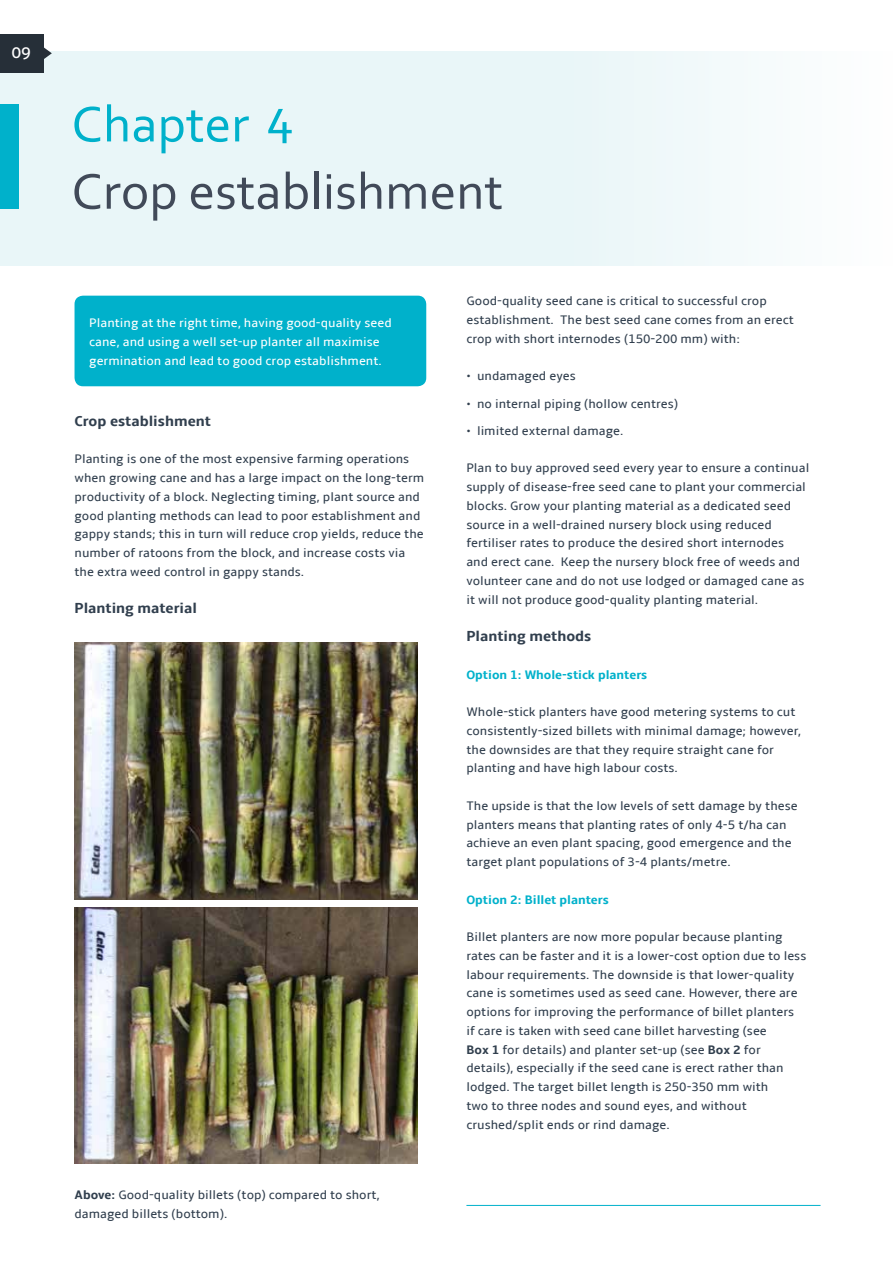
<style>
.page{position:relative;width:893px;height:1263px;background:#fff}
.page>*{position:absolute;margin:0;border:0;box-sizing:border-box;transform-origin:0 0}
.t1{font:52.5px "Corbel";color:#414a59}
.t2{font:52.5px "Corbel";color:#00b1cb}
.t3{font:16.5px "Aller";color:#fff}
.t4{font:700 15px "Amble";color:#313f4e}
.t5{font:12.75px/18.8px "Amble";color:#313f4e}
.t6{font:12.75px/18.8px "Amble";color:#fff}
.t7{font:700 12.75px "Amble";color:#00b1cb}
.s1{font-weight:700}
</style>
<div class="page">
<div style="left:0;top:51px;width:893px;height:215px;background:linear-gradient(to right,#e4f4f7,#f6fbfc)"></div>
<div style="left:0;top:104px;width:19px;height:105px;background:#00b1cb"></div>
<div style="left:75px;top:296px;width:351px;height:90px;background:#00b1cb;border-radius:9px"></div>
<img style="left:75px;top:642px;width:343px;height:257px">
<img style="left:75px;top:907px;width:343px;height:256px">
<svg style="left:44px;top:47px;width:8px;height:14px"></svg>
<div style="left:0;top:34px;width:44px;height:39px;background:#262f38"></div>
<hr style="left:466px;top:1205px;width:354px;height:1px;background:#00b1cb">
<p class="t3" style="left:11px;top:42px;width:21px">09</p>
<h1 class="t2" style="left:71px;top:91px;width:179px">Chapter</h1>
<h1 class="t1" style="left:71px;top:159px;width:433px">Crop establishment</h1>
<h1 class="t2" style="left:266px;top:83px;width:29px">4</h1>
<p class="t6" style="left:89px;top:314px;width:304px">Planting at the right time, having good-quality seed cane, and using a well set-up planter all maximise germination and lead to good crop establishment.</p>
<p class="t4" style="left:75px;top:412px;width:138px">Crop establishment</p>
<p class="t5" style="left:75px;top:450px;width:351px">Planting is one of the most expensive farming operations when growing cane and has a large impact on the long-term productivity of a block. Neglecting timing, plant source and good planting methods can lead to poor establishment and gappy stands; this in turn will reduce crop yields, reduce the number of ratoons from the block, and increase costs via the extra weed control in gappy stands.</p>
<p class="t4" style="left:75px;top:600px;width:124px">Planting material</p>
<p class="t5" style="left:75px;top:1185px;width:307px"><span class="s1">Above:</span> Good-quality billets (top) compared to short, damaged billets (bottom).</p>
<p class="t5" style="left:466px;top:292px;width:329px">Good-quality seed cane is critical to successful crop establishment. The best seed cane comes from an erect crop with short internodes (150-200 mm) with:</p>
<p class="t5" style="left:466px;top:367px;width:111px">• undamaged eyes</p>
<p class="t5" style="left:466px;top:394px;width:213px">• no internal piping (hollow centres)</p>
<p class="t5" style="left:466px;top:421px;width:158px">• limited external damage.</p>
<p class="t5" style="left:466px;top:459px;width:344px">Plan to buy approved seed every year to ensure a continual supply of disease-free seed cane to plant your commercial blocks. Grow your planting material as a dedicated seed source in a well-drained nursery block using reduced fertiliser rates to produce the desired short internodes<br>and erect cane. Keep the nursery block free of weeds and volunteer cane and do not use lodged or damaged cane as it will not produce good-quality planting material.</p>
<p class="t4" style="left:466px;top:627px;width:126px">Planting methods</p>
<p class="t7" style="left:466px;top:667px;width:182px">Option 1: Whole-stick planters</p>
<p class="t5" style="left:466px;top:703px;width:336px">Whole-stick planters have good metering systems to cut consistently-sized billets with minimal damage; however, the downsides are that they require straight cane for planting and have high labour costs.</p>
<p class="t5" style="left:466px;top:796px;width:333px">The upside is that the low levels of sett damage by these planters means that planting rates of only 4-5 t/ha can achieve an even plant spacing, good emergence and the target plant populations of 3-4 plants/metre.</p>
<p class="t7" style="left:466px;top:892px;width:144px">Option 2: Billet planters</p>
<p class="t5" style="left:466px;top:928px;width:341px">Billet planters are now more popular because planting rates can be faster and it is a lower-cost option due to less labour requirements. The downside is that lower-quality cane is sometimes used as seed cane. However, there are options for improving the performance of billet planters<br>if care is taken with seed cane billet harvesting (see<br><span class="s1">Box 1</span> for details) and planter set-up (see <span class="s1">Box 2</span> for details), especially if the seed cane is erect rather than lodged. The target billet length is 250-350 mm with<br>two to three nodes and sound eyes, and without crushed/split ends or rind damage.</p>
</div>
